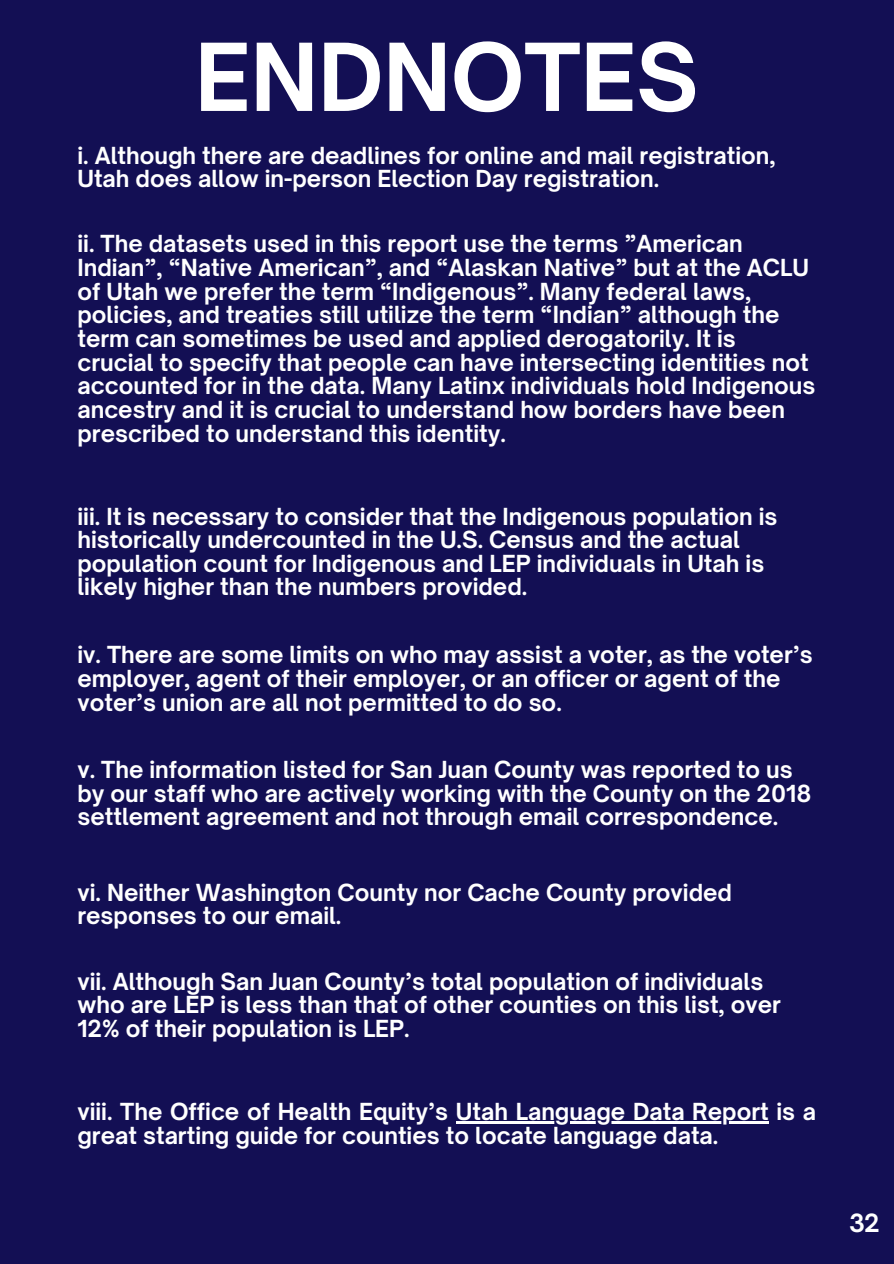
<style>
.page{position:relative;width:894px;height:1264px;background:#fff}
.page>*{position:absolute;margin:0;border:0;box-sizing:border-box;transform-origin:0 0}
.t1{font:700 89.4px "Open Sauce One";color:#fff}
.t2{font:700 24px "Open Sauce One";color:#fff}
.t3{font:700 22.5px/23.7px "Open Sauce One";color:#fff}
</style>
<div class="page">
<div style="left:0;top:0;width:893px;height:1263px;background:#130f54"></div>
<hr style="left:456px;top:1121px;width:312px;height:2px;background:#fff">
<h1 class="t1" style="left:195px;top:22px;width:505px">ENDNOTES</h1>
<p class="t3" style="left:77px;top:143px;width:699px">i. Although there are deadlines for online and mail registration,<br>Utah does allow in-person Election Day registration.</p>
<p class="t3" style="left:77px;top:232px;width:739px">ii. The datasets used in this report use the terms ”American Indian”, “Native American”, and “Alaskan Native” but at the ACLU of Utah we prefer the term “Indigenous”. Many federal laws, policies, and treaties still utilize the term “Indian” although the term can sometimes be used and applied derogatorily. It is crucial to specify that people can have intersecting identities not accounted for in the data. Many Latinx individuals hold Indigenous ancestry and it is crucial to understand how borders have been prescribed to understand this identity.</p>
<p class="t3" style="left:77px;top:504px;width:701px">iii. It is necessary to consider that the Indigenous population is historically undercounted in the U.S. Census and the actual population count for Indigenous and LEP individuals in Utah is likely higher than the numbers provided.</p>
<p class="t3" style="left:77px;top:642px;width:736px">iv. There are some limits on who may assist a voter, as the voter’s employer, agent of their employer, or an officer or agent of the voter’s union are all not permitted to do so.</p>
<p class="t3" style="left:77px;top:757px;width:735px">v. The information listed for San Juan County was reported to us by our staff who are actively working with the County on the 2018 settlement agreement and not through email correspondence.</p>
<p class="t3" style="left:77px;top:880px;width:656px">vi. Neither Washington County nor Cache County provided responses to our email.</p>
<p class="t3" style="left:77px;top:969px;width:705px">vii. Although San Juan County’s total population of individuals who are LEP is less than that of other counties on this list, over<br>12% of their population is LEP.</p>
<p class="t3" style="left:77px;top:1099px;width:740px">viii. The Office of Health Equity’s Utah Language Data Report is a</p>
<p class="t3" style="left:77px;top:1123px;width:642px">great starting guide for counties to locate language data.</p>
<p class="t2" style="left:848px;top:1207px;width:32px">32</p>
</div>
